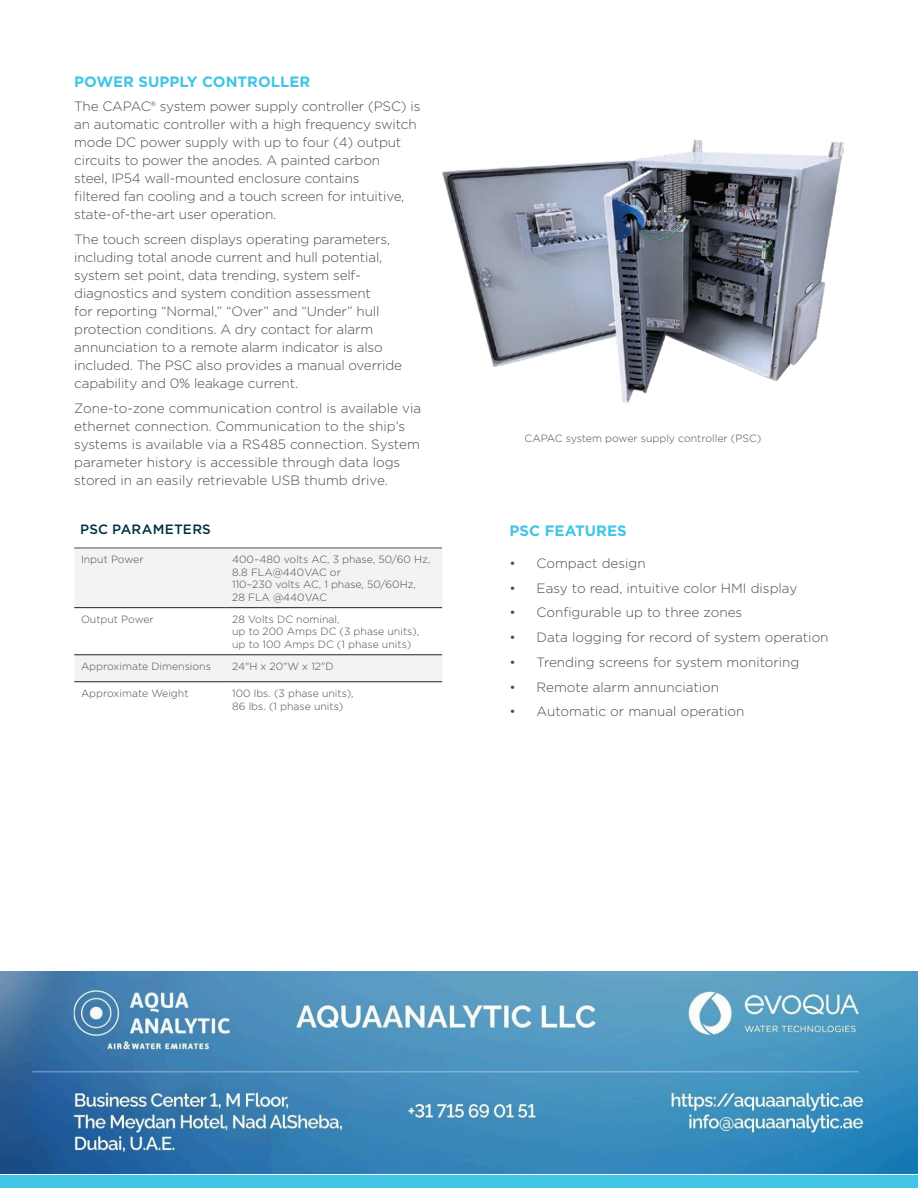
<style>
.page{position:relative;width:918px;height:1188px;background:#fff}
.page>*{position:absolute;margin:0;border:0;box-sizing:border-box;transform-origin:0 0}
.Subhead{font:700 15px "Gotham";color:#41c5e5}
.Body_text{font:300 13.5px/18px "Gotham";letter-spacing:-.01em;color:#4b4c4d}
.Body_text_-_last{font:300 13.5px/18px "Gotham";color:#4b4c4d}
.Table___Chart___Grap{font:500 13.5px "Gotham";letter-spacing:.015em;color:#002f45}
.Table_Text{font:300 10.5px/12.6px "Gotham";color:#4b4c4d}
.Caption_Text{font:300 10.5px "Gotham";color:#4b4c4d}
</style>
<div class="page">
<div style="left:0;top:1175px;width:918px;height:13px;background:#41c5e5"></div>
<div style="left:75px;top:549px;width:367px;height:58px;background:#f2f3f4"></div>
<svg style="left:74px;top:608px;width:368px;height:74px"></svg>
<hr style="left:74px;top:607px;width:151px;height:1px;background:#231f20">
<hr style="left:225px;top:607px;width:217px;height:1px;background:#231f20">
<hr style="left:74px;top:655px;width:151px;height:1px;background:#231f20">
<hr style="left:225px;top:655px;width:217px;height:1px;background:#231f20">
<hr style="left:74px;top:682px;width:151px;height:1px;background:#231f20">
<hr style="left:225px;top:682px;width:217px;height:1px;background:#231f20">
<hr style="left:74px;top:548px;width:151px;height:1px;background:#4b4c4d">
<hr style="left:225px;top:548px;width:217px;height:1px;background:#4b4c4d">
<img style="left:442px;top:140px;width:402px;height:263px">
<img style="left:1px;top:972px;width:917px;height:202px">
<p class="Subhead" style="left:74px;top:71px;width:238px">POWER SUPPLY CONTROLLER</p>
<p class="Body_text" style="left:74px;top:97px;width:348px">The CAPAC® system power supply controller (PSC) is an automatic controller with a high frequency switch mode DC power supply with up to four (4) output circuits to power the anodes. A painted carbon<br>steel, IP54 wall-mounted enclosure contains<br>filtered fan cooling and a touch screen for intuitive, state-of-the-art user operation.</p>
<p class="Body_text" style="left:74px;top:230px;width:329px">The touch screen displays operating parameters, including total anode current and hull potential, system set point, data trending, system self&shy;diagnostics and system condition assessment<br>for reporting “Normal,” “Over” and “Under” hull protection conditions. A dry contact for alarm annunciation to a remote alarm indicator is also included. The PSC also provides a manual override capability and 0% leakage current.</p>
<p class="Body_text_-_last" style="left:74px;top:399px;width:348px">Zone-to-zone communication control is available via ethernet connection. Communication to the ship’s systems is available via a RS485 connection. System parameter history is accessible through data logs stored in an easily retrievable USB thumb drive.</p>
<p class="Table___Chart___Grap" style="left:80px;top:521px;width:132px">PSC PARAMETERS</p>
<p class="Table_Text" style="left:81px;top:553px;width:64px">Input Power</p>
<p class="Table_Text" style="left:232px;top:553px;width:200px">400–480 volts AC, 3 phase, 50/60 Hz,<br>8.8 FLA@440VAC or</p>
<p class="Table_Text" style="left:232px;top:578px;width:185px">110–230 volts AC, 1 phase, 50/60Hz,<br>28 FLA @440VAC</p>
<p class="Table_Text" style="left:81px;top:613px;width:74px">Output Power</p>
<p class="Table_Text" style="left:232px;top:613px;width:188px">28 Volts DC nominal,<br>up to 200 Amps DC (3 phase units), up to 100 Amps DC (1 phase units)</p>
<p class="Table_Text" style="left:81px;top:660px;width:131px">Approximate Dimensions</p>
<p class="Table_Text" style="left:232px;top:660px;width:103px">24"H x 20"W x 12"D</p>
<p class="Table_Text" style="left:81px;top:687px;width:109px">Approximate Weight</p>
<p class="Table_Text" style="left:232px;top:687px;width:123px">100 lbs. (3 phase units),<br>86 lbs. (1 phase units)</p>
<p class="Caption_Text" style="left:525px;top:432px;width:238px">CAPAC system power supply controller (PSC)</p>
<p class="Subhead" style="left:510px;top:521px;width:119px">PSC FEATURES</p>
<p class="Body_text" style="left:510px;top:554px;width:138px">• Compact design</p>
<p class="Body_text" style="left:510px;top:578px;width:289px">• Easy to read, intuitive color HMI display</p>
<p class="Body_text" style="left:510px;top:603px;width:234px">• Configurable up to three zones</p>
<p class="Body_text" style="left:510px;top:628px;width:320px">• Data logging for record of system operation</p>
<p class="Body_text" style="left:510px;top:653px;width:291px">• Trending screens for system monitoring</p>
<p class="Body_text" style="left:510px;top:677px;width:211px">• Remote alarm annunciation</p>
<p class="Body_text" style="left:510px;top:702px;width:236px">• Automatic or manual operation</p>
</div>
